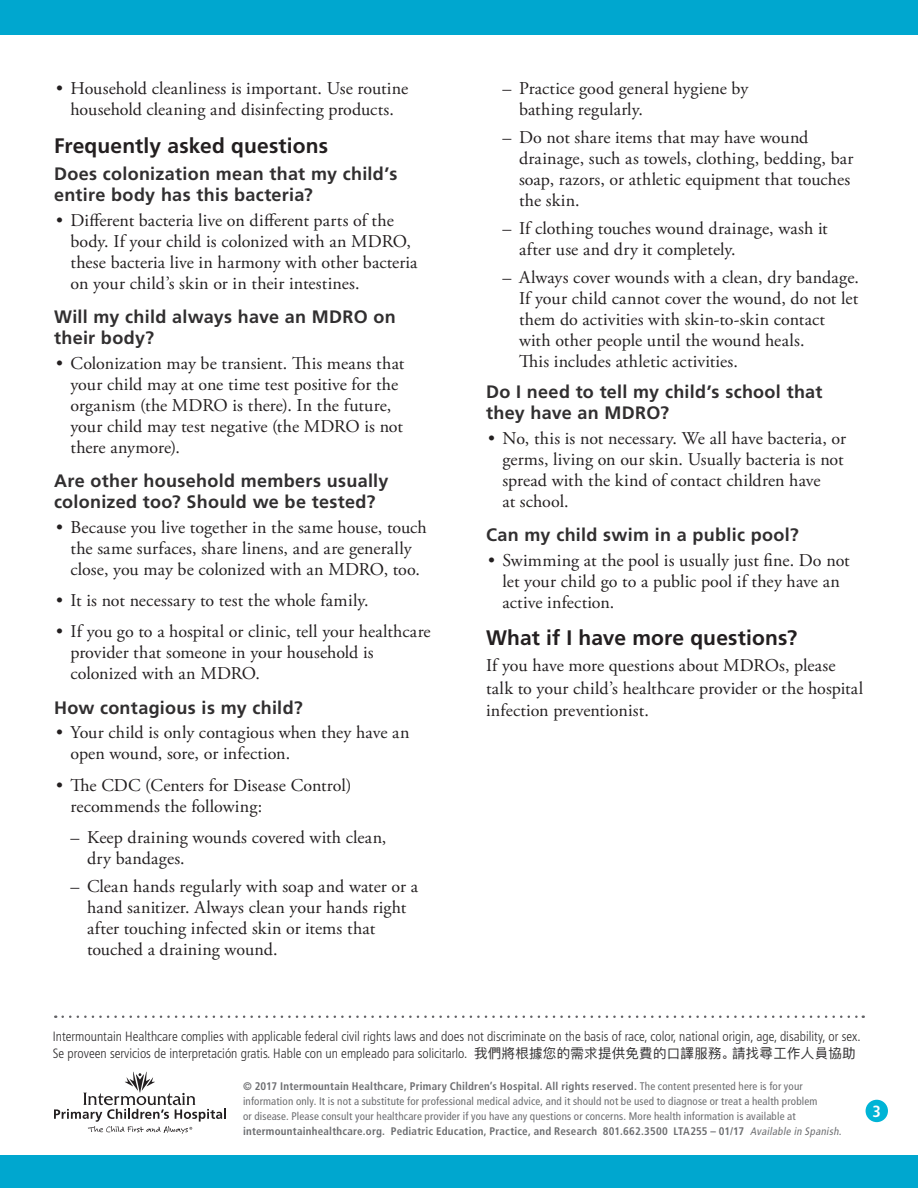
<style>
.page{position:relative;width:918px;height:1188px;background:#fff}
.page>*{position:absolute;margin:0;border:0;box-sizing:border-box;transform-origin:0 0}
.Level_1__h2{font:700 21px "Frutiger LT Std";letter-spacing:.005em;color:#231f20}
.Main__p{font:18px/21px "Adobe Garamond Pro";letter-spacing:.005em;color:#231f20}
.Level_2__h3{font:700 18px/21px "Frutiger LT Std";letter-spacing:.015em;color:#312f30}
.Page_number{font:700 condensed 16.2px "Frutiger LT Std";color:#fff}
.t1{font:300 condensed 13.5px/17.1px "Frutiger LT Std";color:#312f30}
.t2{font:condensed 10.95px/15px "Frutiger LT Std";letter-spacing:.015em;color:#6c6d70}
.s1{font-family:"Ping Fang HK";font-weight:400;font-stretch:normal}
.s2{font-weight:700}
.s3{font-style:italic;font-size:10.8px}
</style>
<div class="page">
<div style="left:0;top:0;width:918px;height:35px;background:#00a7cf"></div>
<div style="left:866px;top:1100px;width:22px;height:22px;background:#00b4d6;border-radius:50%"></div>
<div style="left:0;top:1156px;width:918px;height:32px;background:#00a7cf"></div>
<svg style="left:54px;top:1072px;width:172px;height:62px"></svg>
<svg style="left:63px;top:1015px;width:801px;height:3px"></svg>
<p class="Main__p" style="left:56px;top:78px;width:353px;text-align:center">• Household cleanliness is important. Use routine household cleaning and disinfecting products.</p>
<p class="Level_1__h2" style="left:54px;top:133px;width:276px">Frequently asked questions</p>
<p class="Level_2__h3" style="left:54px;top:164px;width:345px">Does colonization mean that my child’s entire body has this bacteria?</p>
<p class="Main__p" style="left:70px;top:210px;width:349px;text-indent:-14px">• Different bacteria live on different parts of the body. If your child is colonized with an MDRO, these bacteria live in harmony with other bacteria on your child’s skin or in their intestines.</p>
<p class="Level_2__h3" style="left:54px;top:307px;width:343px">Will my child always have an MDRO on their body?</p>
<p class="Main__p" style="left:70px;top:353px;width:335px;text-indent:-14px">• Colonization may be transient. This means that your child may at one time test positive for the organism (the MDRO is there). In the future, your child may test negative (the MDRO is not there anymore).</p>
<p class="Level_2__h3" style="left:54px;top:471px;width:336px">Are other household members usually colonized too? Should we be tested?</p>
<p class="Main__p" style="left:56px;top:517px;width:372px;text-align:center">• Because you live together in the same house, touch the same surfaces, share linens, and are generally close, you may be colonized with an MDRO, too.</p>
<p class="Main__p" style="left:56px;top:591px;width:314px">• It is not necessary to test the whole family.</p>
<p class="Main__p" style="left:70px;top:622px;width:362px;text-indent:-14px">• If you go to a hospital or clinic, tell your healthcare provider that someone in your household is colonized with an MDRO.</p>
<p class="Level_2__h3" style="left:54px;top:697px;width:250px">How contagious is my child?</p>
<p class="Main__p" style="left:70px;top:723px;width:340px;text-indent:-14px">• Your child is only contagious when they have an open wound, sore, or infection.</p>
<p class="Main__p" style="left:70px;top:775px;width:282px;text-indent:-14px">• The CDC (Centers for Disease Control) recommends the following:</p>
<p class="Main__p" style="left:87px;top:827px;width:301px;text-indent:-16px">– Keep draining wounds covered with clean, dry bandages.</p>
<p class="Main__p" style="left:87px;top:876px;width:332px;text-indent:-16px">– Clean hands regularly with soap and water or a hand sanitizer. Always clean your hands right after touching infected skin or items that touched a draining wound.</p>
<p class="Main__p" style="left:519px;top:78px;width:231px;text-indent:-16px">– Practice good general hygiene by bathing regularly.</p>
<p class="Main__p" style="left:519px;top:128px;width:336px;text-indent:-16px">– Do not share items that may have wound drainage, such as towels, clothing, bedding, bar soap, razors, or athletic equipment that touches the skin.</p>
<p class="Main__p" style="left:519px;top:219px;width:310px;text-indent:-16px">– If clothing touches wound drainage, wash it after use and dry it completely.</p>
<p class="Main__p" style="left:519px;top:268px;width:342px;text-indent:-16px">– Always cover wounds with a clean, dry bandage.<br>If your child cannot cover the wound, do not let them do activities with skin-to-skin contact with other people until the wound heals.<br>This includes athletic activities.</p>
<p class="Level_2__h3" style="left:486px;top:382px;width:338px">Do I need to tell my child’s school that they have an MDRO?</p>
<p class="Main__p" style="left:502px;top:428px;width:345px;text-indent:-14px">• No, this is not necessary. We all have bacteria, or germs, living on our skin. Usually bacteria is not spread with the kind of contact children have<br>at school.</p>
<p class="Level_2__h3" style="left:486px;top:525px;width:314px">Can my child swim in a public pool?</p>
<p class="Main__p" style="left:502px;top:550px;width:349px;text-indent:-14px">• Swimming at the pool is usually just fine. Do not let your child go to a public pool if they have an active infection.</p>
<p class="Level_1__h2" style="left:486px;top:626px;width:313px">What if I have more questions?</p>
<p class="Main__p" style="left:486px;top:655px;width:379px;line-height:22.5px">If you have more questions about MDROs, please talk to your child’s healthcare provider or the hospital infection preventionist.</p>
<p class="t1" style="left:53px;top:1027px;width:809px">Intermountain Healthcare complies with applicable federal civil rights laws and does not discriminate on the basis of race, color, national origin, age, disability, or sex.<br>Se proveen servicios de interpretación gratis. Hable con un empleado para solicitarlo. <span class="s1">我們將根據您的需求提供免費的口譯服務。請找尋工作人員協助</span></p>
<p class="t2" style="left:243px;top:1079px;width:602px"><span class="s2">© 2017 Intermountain Healthcare, Primary Children’s Hospital. All rights reserved.</span> The content presented here is for your information only. It is not a substitute for professional medical advice, and it should not be used to diagnose or treat a health problem<br>or disease. Please consult your healthcare provider if you have any questions or concerns. More health information is available at <span class="s2">intermountainhealthcare.org. Pediatric Education, Practice, and Research 801.662.3500 LTA255 – 01/17</span> <span class="s3">Available in Spanish.</span></p>
<p class="Page_number" style="left:873px;top:1101px;width:10px">3</p>
</div>
